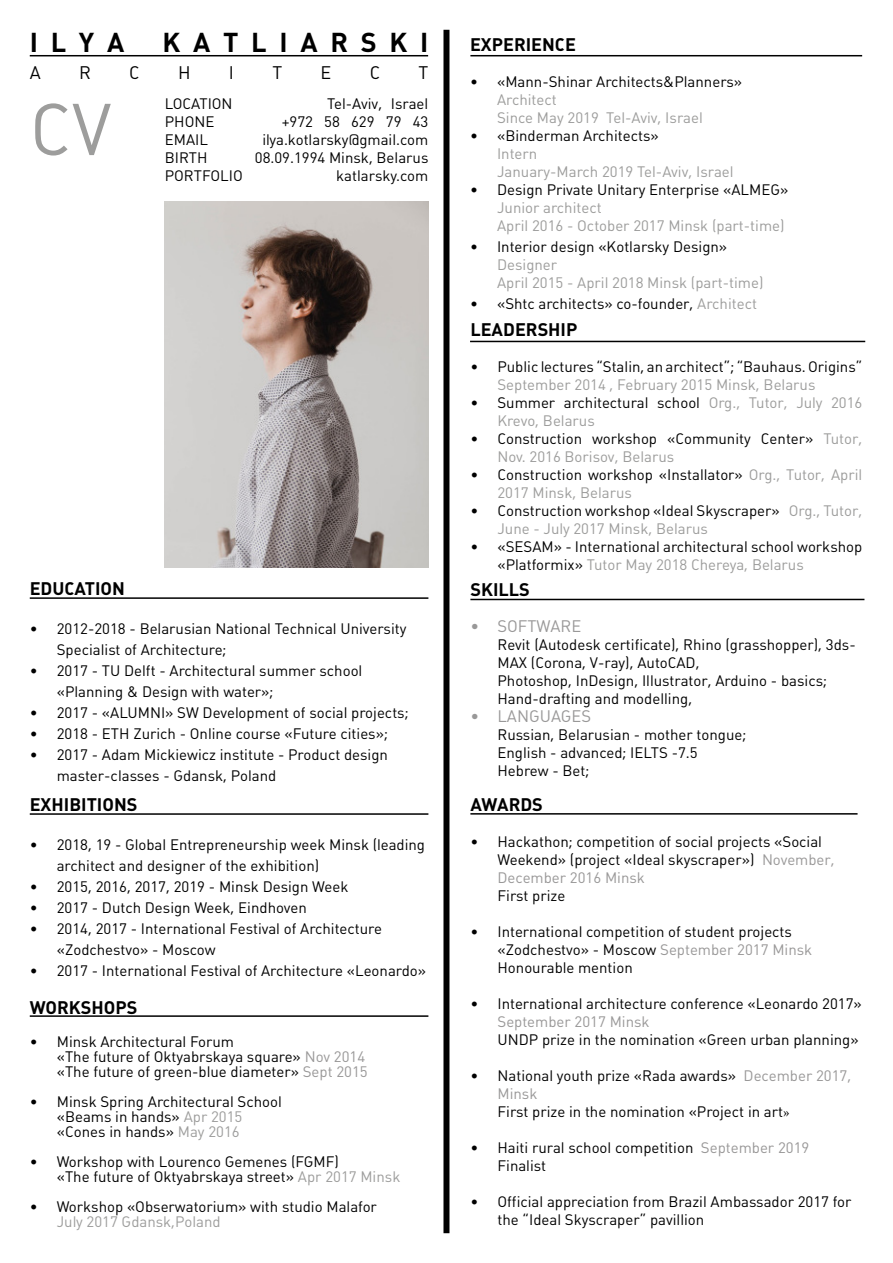
<style>
.page{position:relative;width:893px;height:1263px;background:#fff}
.page>*{position:absolute;margin:0;border:0;box-sizing:border-box;transform-origin:0 0}
.t1{font:72px "Plumb";color:#9d9d9c}
.t2{font:700 27px "Plumb";color:#000}
.t3{font:700 18px "Plumb";color:#000}
.t4{font:18px "Plumb";color:#000}
.t5{font:16.5px "Plumb";color:#999898}
.t6{font:15px/18px "Plumb";color:#000}
.t7{font:15px/18px "Plumb";color:#9d9d9c}
.t8{font:15px "Plumb";color:#999898}
.s1{color:#999898}
.s2{color:#9d9d9c}
.s3{color:#000}
.s4{font-family:"Minion Pro"}
</style>
<div class="page">
<div style="left:443px;top:30px;width:6px;height:1203px;background:#000"></div>
<hr style="left:470px;top:599px;width:394px;height:1px;background:#000">
<hr style="left:30px;top:55px;width:398px;height:1px;background:#000">
<hr style="left:30px;top:597px;width:398px;height:2px;background:#000">
<hr style="left:30px;top:813px;width:398px;height:2px;background:#000">
<hr style="left:470px;top:55px;width:392px;height:1px;background:#000">
<hr style="left:470px;top:813px;width:387px;height:2px;background:#000">
<hr style="left:30px;top:1015px;width:398px;height:2px;background:#000">
<img style="left:165px;top:201px;width:263px;height:367px">
<hr style="left:470px;top:341px;width:395px;height:1px;background:#000">
<h2 class="t2" style="left:30px;top:27px;width:96px">I L Y A</h2>
<h2 class="t2" style="left:162px;top:27px;width:267px">K A T L I A R S K I</h2>
<p class="t4" style="left:30px;top:62px;width:12px">A</p>
<p class="t4" style="left:79px;top:62px;width:13px">R</p>
<p class="t4" style="left:129px;top:62px;width:12px">C</p>
<p class="t4" style="left:178px;top:62px;width:14px">H</p>
<p class="t4" style="left:229px;top:62px;width:7px">I</p>
<p class="t4" style="left:272px;top:62px;width:11px">T</p>
<p class="t4" style="left:321px;top:62px;width:12px">E</p>
<p class="t4" style="left:370px;top:62px;width:12px">C</p>
<p class="t4" style="left:419px;top:62px;width:11px">T</p>
<h1 class="t1" style="left:30px;top:88px;width:83px">CV</h1>
<p class="t6" style="left:165px;top:95px;width:69px">LOCATION</p>
<p class="t6" style="left:327px;top:95px;width:103px">Tel-Aviv, Israel</p>
<p class="t6" style="left:165px;top:113px;width:51px">PHONE</p>
<p class="t6" style="left:282px;top:113px;width:148px">+972 58 629 79 43</p>
<p class="t6" style="left:165px;top:131px;width:45px">EMAIL</p>
<p class="t6" style="left:262px;top:131px;width:168px">ilya.kotlarsky@gmail.com</p>
<p class="t6" style="left:165px;top:149px;width:44px">BIRTH</p>
<p class="t6" style="left:255px;top:149px;width:175px">08.09.1994 Minsk, Belarus</p>
<p class="t6" style="left:165px;top:167px;width:79px">PORTFOLIO</p>
<p class="t6" style="left:336px;top:167px;width:94px">katlarsky.com</p>
<p class="t3" style="left:30px;top:578px;width:97px">EDUCATION</p>
<p class="t6" style="left:57px;top:618px;width:351px;line-height:21px;text-indent:-27px">• 2012-2018 - Belarusian National Technical University<br>Specialist of Architecture;</p>
<p class="t6" style="left:57px;top:660px;width:307px;line-height:21px;text-indent:-27px">• 2017 - TU Delft - Architectural summer school «Planning &amp; Design with water»;</p>
<p class="t6" style="left:30px;top:704px;width:380px">• 2017 - «ALUMNI» SW Development of social projects;</p>
<p class="t6" style="left:30px;top:725px;width:360px">• 2018 - ETH Zurich - Online course «Future cities»;</p>
<p class="t6" style="left:57px;top:744px;width:333px;line-height:21px;text-indent:-27px">• 2017 - Adam Mickiewicz institute - Product design master-classes - Gdansk, Poland</p>
<p class="t3" style="left:30px;top:794px;width:109px">EXHIBITIONS</p>
<p class="t6" style="left:57px;top:834px;width:370px;line-height:21px;text-indent:-27px">• 2018, 19 - Global Entrepreneurship week Minsk (leading architect and designer of the exhibition)</p>
<p class="t6" style="left:30px;top:878px;width:320px">• 2015, 2016, 2017, 2019 - Minsk Design Week</p>
<p class="t6" style="left:30px;top:899px;width:279px">• 2017 - Dutch Design Week, Eindhoven</p>
<p class="t6" style="left:57px;top:918px;width:327px;line-height:21px;text-indent:-27px">• 2014, 2017 - International Festival of Architecture «Zodchestvo» - Moscow</p>
<p class="t6" style="left:30px;top:962px;width:398px">• 2017 - International Festival of Architecture «Leonardo»</p>
<p class="t3" style="left:30px;top:997px;width:109px">WORKSHOPS</p>
<p class="t6" style="left:57px;top:1034px;width:312px;line-height:15px;text-indent:-27px">• Minsk Architectural Forum<br>«The future of Oktyabrskaya square» <span class="s1">Nov 2014 </span>«The future of green-blue diameter» <span class="s1">Sept 2015</span></p>
<p class="t6" style="left:57px;top:1094px;width:227px;line-height:15px;text-indent:-27px">• Minsk Spring Architectural School «Beams in hands» <span class="s2">Apr 2015 </span>«Cones in hands» <span class="s2">May 2016</span></p>
<p class="t6" style="left:57px;top:1154px;width:345px;line-height:15px;text-indent:-27px">• Workshop with Lourenco Gemenes (FGMF)<br>«The future of Oktyabrskaya street» <span class="s2">Apr 2017 Minsk</span></p>
<p class="t6" style="left:30px;top:1197px;width:349px">• Workshop «Obserwatorium» with studio Malafor</p>
<p class="t7" style="left:57px;top:1212px;width:166px">July 2017 Gdansk,Poland</p>
<p class="t3" style="left:470px;top:34px;width:107px">EXPERIENCE</p>
<p class="t6" style="left:470px;top:73px;width:274px">• «Mann-Shinar Architects&amp;Planners»</p>
<p class="t7" style="left:497px;top:91px;width:207px">Architect<br>Since May 2019 Tel-Aviv, Israel</p>
<p class="t6" style="left:470px;top:127px;width:190px">• «Binderman Architects»</p>
<p class="t7" style="left:497px;top:145px;width:238px">Intern<br>January-March 2019 Tel-Aviv, Israel</p>
<p class="t6" style="left:470px;top:181px;width:320px">• Design Private Unitary Enterprise «ALMEG»</p>
<p class="t7" style="left:497px;top:199px;width:289px">Junior architect<br>April 2016 - October 2017 Minsk (part-time)</p>
<p class="t6" style="left:470px;top:238px;width:259px">• Interior design «Kotlarsky Design»</p>
<p class="t7" style="left:497px;top:256px;width:268px">Designer<br>April 2015 - April 2018 Minsk (part-time)</p>
<p class="t6" style="left:470px;top:295px;width:288px">• «Shtc architects» co-founder, <span class="s2">Architect</span></p>
<p class="t3" style="left:470px;top:320px;width:109px">LEADERSHIP</p>
<p class="t6" style="left:470px;top:358px;width:393px">• Public lectures “Stalin, an architect”; “Bauhaus. Origins”</p>
<p class="t7" style="left:497px;top:376px;width:320px">September 2014 , February 2015 Minsk, Belarus</p>
<p class="t7" style="left:497px;top:394px;width:366px;text-indent:-27px"><span class="s3">• Summer architectural school</span> Org., Tutor, July 2016<br>Krevo, Belarus</p>
<p class="t6" style="left:497px;top:430px;width:366px;text-indent:-27px">• Construction workshop «Community Center» <span class="s2">Tutor,<br>Nov. 2016 Borisov, Belarus</span></p>
<p class="t6" style="left:497px;top:466px;width:366px;text-indent:-27px">• Construction workshop «Installator» <span class="s2">Org., Tutor, April<br>2017 Minsk, Belarus</span></p>
<p class="t6" style="left:497px;top:502px;width:366px;text-indent:-27px">• Construction workshop «Ideal Skyscraper» <span class="s2">Org., Tutor,<br>June - July 2017 Minsk, Belarus</span></p>
<p class="t6" style="left:497px;top:538px;width:366px;text-indent:-27px">• «SESAM» - International architectural school workshop «Platformix» <span class="s2">Tutor May 2018 Chereya, Belarus</span></p>
<p class="t3" style="left:470px;top:579px;width:61px">SKILLS</p>
<p class="t5" style="left:470px;top:617px;width:112px">• SOFTWARE</p>
<p class="t6" style="left:497px;top:636px;width:360px">Revit (Autodesk certificate), Rhino (grasshopper), 3ds-MAX (Corona, V-ray), AutoCAD,<br>Photoshop, InDesign, Illustrator, Arduino - basics; Hand-drafting and modelling,</p>
<p class="t5" style="left:470px;top:707px;width:122px">• LANGUAGES</p>
<p class="t6" style="left:497px;top:726px;width:250px">Russian, Belarusian - mother tongue;<br>English - advanced; IELTS -7.5<br>Hebrew - Bet;</p>
<p class="t3" style="left:470px;top:794px;width:74px">AWARDS</p>
<p class="t6" style="left:497px;top:833px;width:339px;text-indent:-27px">• Hackathon; competition of social projects «Social<br>Weekend» (project «Ideal skyscraper») <span class="s1">November,<br>December 2016 Minsk</span></p>
<p class="t6" style="left:497px;top:887px;width:69px">First prize</p>
<p class="t6" style="left:497px;top:923px;width:316px;text-indent:-27px">• International competition of student projects «Zodchestvo» - Moscow <span class="s1">September 2017 Minsk<br></span>Honourable mention</p>
<p class="t6" style="left:470px;top:995px;width:393px">• International architecture conference «Leonardo 2017»</p>
<p class="t8" style="left:497px;top:1013px;width:154px">September 2017 Minsk</p>
<p class="t6" style="left:497px;top:1031px;width:363px">UNDP prize in the nomination «Green urban planning»</p>
<p class="t6" style="left:497px;top:1067px;width:355px;text-indent:-27px">• National youth prize «Rada awards» <span class="s1">December 2017,<br>Minsk<br></span>First prize in the nomination «Project in art<span class="s4">»</span></p>
<p class="t6" style="left:497px;top:1139px;width:313px;text-indent:-27px">• Haiti rural school competition <span class="s1">September 2019<br></span>Finalist</p>
<p class="t6" style="left:497px;top:1193px;width:355px;text-indent:-27px">• Official appreciation from Brazil Ambassador 2017 for the “Ideal Skyscraper” pavillion</p>
</div>
